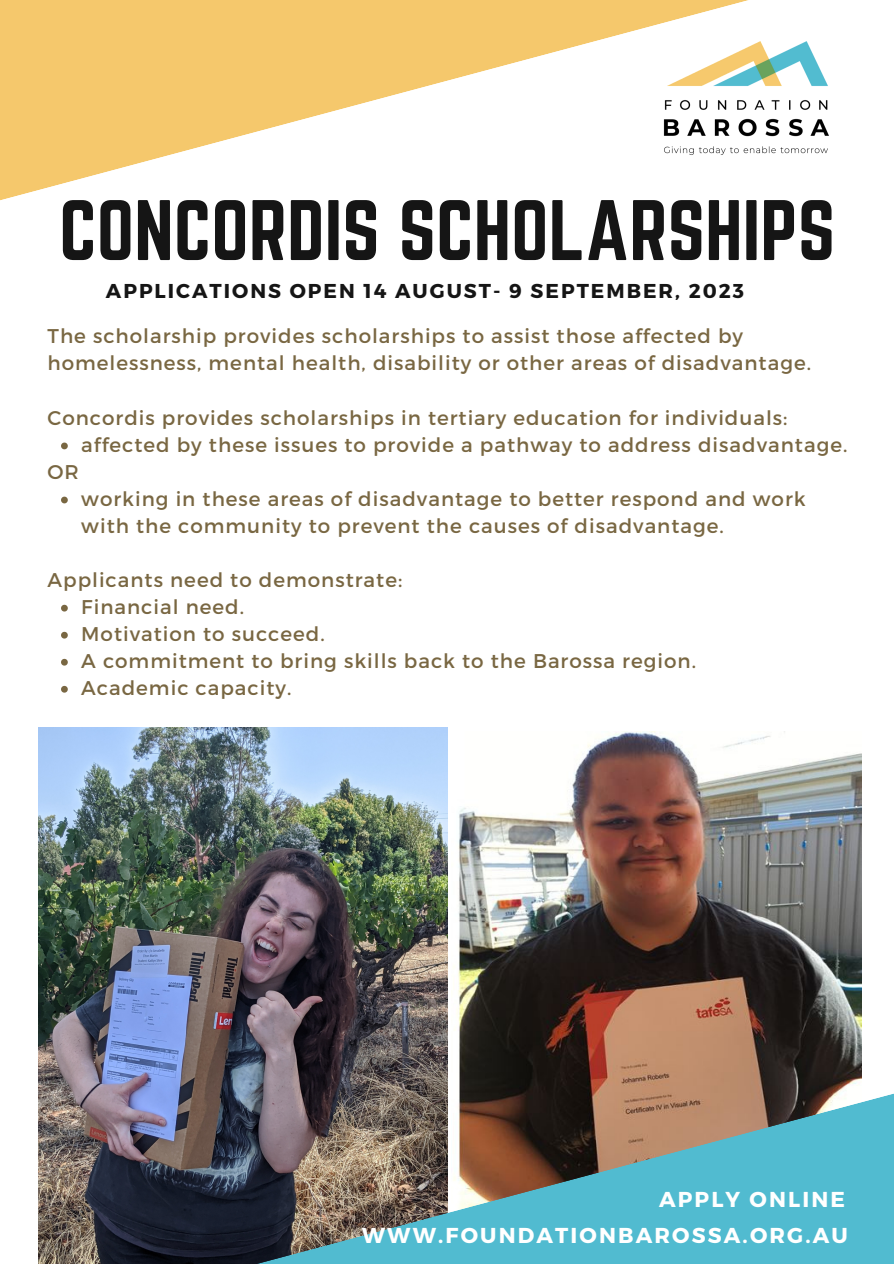
<style>
.page{position:relative;width:894px;height:1264px;background:#fff}
.page>*{position:absolute;margin:0;border:0;box-sizing:border-box;transform-origin:0 0}
.t1{font:75px "Norwester";color:#151515}
.t2{font:700 21.6px "Montserrat";letter-spacing:.1em;color:#fff}
.t3{font:700 20.1px "Montserrat";letter-spacing:.1em;color:#151515}
.t4{font:19.8px/27px "Montserrat";letter-spacing:.05em;color:#796742}
</style>
<div class="page">
<svg style="left:0;top:0;width:748px;height:201px;fill:#f5c86c"></svg>
<img style="left:453px;top:731px;width:408px;height:333px">
<img style="left:38px;top:727px;width:409px;height:337px">
<img style="left:38px;top:1064px;width:855px;height:199px">
<img style="left:631px;top:8px;width:198px;height:179px">
<svg style="left:61px;top:442px;width:7px;height:7px"></svg>
<svg style="left:61px;top:496px;width:7px;height:7px"></svg>
<svg style="left:61px;top:604px;width:7px;height:7px"></svg>
<svg style="left:61px;top:632px;width:7px;height:6px"></svg>
<svg style="left:61px;top:659px;width:7px;height:6px"></svg>
<svg style="left:61px;top:686px;width:7px;height:6px"></svg>
<p class="t1" style="left:59px;top:185px;width:777px">CONCORDIS SCHOLARSHIPS</p>
<p class="t3" style="left:106px;top:277px;width:639px">APPLICATIONS OPEN 14 AUGUST- 9 SEPTEMBER, 2023</p>
<p class="t4" style="left:47px;top:322px;width:764px">The scholarship provides scholarships to assist those affected by homelessness, mental health, disability or other areas of disadvantage.</p>
<p class="t4" style="left:47px;top:403px;width:741px">Concordis provides scholarships in tertiary education for individuals:</p>
<p class="t4" style="left:47px;top:457px;width:33px">OR</p>
<p class="t4" style="left:81px;top:430px;width:767px">affected by these issues to provide a pathway to address disadvantage.</p>
<p class="t4" style="left:81px;top:484px;width:725px">working in these areas of disadvantage to better respond and work with the community to prevent the causes of disadvantage.</p>
<p class="t4" style="left:47px;top:565px;width:356px">Applicants need to demonstrate:</p>
<p class="t4" style="left:81px;top:592px;width:164px">Financial need.</p>
<p class="t4" style="left:81px;top:619px;width:245px">Motivation to succeed.</p>
<p class="t4" style="left:81px;top:646px;width:616px">A commitment to bring skills back to the Barossa region.</p>
<p class="t4" style="left:81px;top:673px;width:211px">Academic capacity.</p>
<p class="t2" style="left:662px;top:1173px;width:187px">APPLY ONLINE</p>
<p class="t2" style="left:658px;top:1184px;width:187px">APPLY ONLINE</p>
<p class="t2" style="left:361px;top:1220px;width:487px">WWW.FOUNDATIONBAROSSA.ORG.AU</p>
</div>
